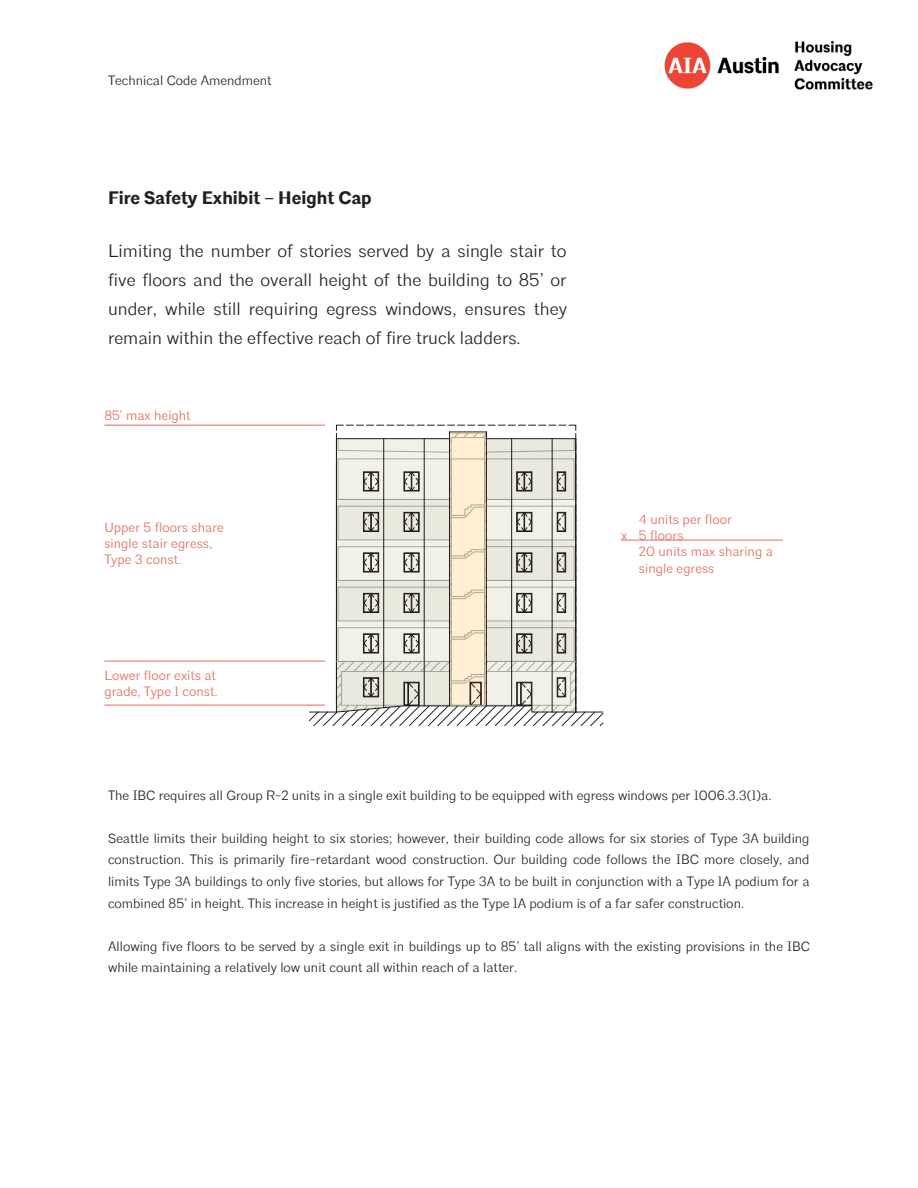
<style>
.page{position:relative;width:918px;height:1188px;background:#fff}
.page>*{position:absolute;margin:0;border:0;box-sizing:border-box;transform-origin:0 0}
.t1{font:300 18px/28.8px "Architype";color:#231f20;text-align:justify}
.t2{font:700 18px "Architype";color:#231f20}
.t3{font:300 13.5px/21.6px "Architype";color:#231f20;text-align:justify}
.t4{font:300 13.5px/16.2px "Architype";color:#e46b5b}
</style>
<div class="page">
<svg style="left:309px;top:424px;width:295px;height:302px"></svg>
<svg style="left:486px;top:661px;width:90px;height:44px;background:#d3d3cb"></svg>
<svg style="left:532px;top:705px;width:44px;height:7px"></svg>
<svg style="left:337px;top:580px;width:113px;height:41px;background:#d0d0c5"></svg>
<svg style="left:486px;top:580px;width:90px;height:41px;background:#d4d4cb"></svg>
<svg style="left:337px;top:499px;width:113px;height:41px;background:#d0d0c5"></svg>
<svg style="left:486px;top:499px;width:90px;height:41px;background:#d4d4cb"></svg>
<svg style="left:337px;top:621px;width:113px;height:40px;background:#d9d9d1"></svg>
<svg style="left:486px;top:621px;width:90px;height:40px;background:#cecec3"></svg>
<svg style="left:337px;top:540px;width:113px;height:40px;background:#d9d9d1"></svg>
<svg style="left:486px;top:540px;width:90px;height:40px;background:#cecec3"></svg>
<svg style="left:337px;top:439px;width:113px;height:60px;background:#ddddd5"></svg>
<svg style="left:486px;top:439px;width:90px;height:60px;background:#d3d2c7"></svg>
<svg style="left:450px;top:432px;width:36px;height:273px;background:#f1e3c7"></svg>
<hr style="left:621px;top:540px;width:162px;height:1px;background:#e46b5b">
<hr style="left:104px;top:425px;width:221px;height:1px;background:#e46b5b">
<hr style="left:104px;top:661px;width:221px;height:1px;background:#e46b5b">
<hr style="left:104px;top:705px;width:221px;height:1px;background:#e46b5b">
<img style="left:664px;top:40px;width:209px;height:50px">
<p class="t3" style="left:108px;top:70px;width:165px">Technical Code Amendment</p>
<p class="t2" style="left:108px;top:187px;width:265px">Fire Safety Exhibit – Height Cap</p>
<p class="t1" style="left:108px;top:237px;width:461px">Limiting the number of stories served by a single stair to five floors and the overall height of the building to 85’ or under, while still requiring egress windows, ensures they remain within the effective reach of fire truck ladders.</p>
<p class="t4" style="left:104px;top:408px;width:88px">85’ max height</p>
<p class="t4" style="left:104px;top:519px;width:121px">Upper 5 floors share single stair egress,<br>Type 3 const.</p>
<p class="t4" style="left:104px;top:668px;width:115px">Lower floor exits at grade, Type 1 const.</p>
<p class="t4" style="left:639px;top:511px;width:95px">4 units per floor</p>
<p class="t4" style="left:621px;top:528px;width:64px">x 5 floors</p>
<p class="t4" style="left:639px;top:544px;width:135px">20 units max sharing a</p>
<p class="t4" style="left:639px;top:560px;width:77px">single egress</p>
<p class="t3" style="left:108px;top:784px;width:665px">The IBC requires all Group R-2 units in a single exit building to be equipped with egress windows per 1006.3.3(1)a.</p>
<p class="t3" style="left:108px;top:828px;width:703px">Seattle limits their building height to six stories; however, their building code allows for six stories of Type 3A building construction. This is primarily fire-retardant wood construction. Our building code follows the IBC more closely, and limits Type 3A buildings to only five stories, but allows for Type 3A to be built in conjunction with a Type 1A podium for a combined 85’ in height. This increase in height is justified as the Type 1A podium is of a far safer construction.</p>
<p class="t3" style="left:108px;top:935px;width:703px">Allowing five floors to be served by a single exit in buildings up to 85’ tall aligns with the existing provisions in the IBC while maintaining a relatively low unit count all within reach of a latter.</p>
</div>
